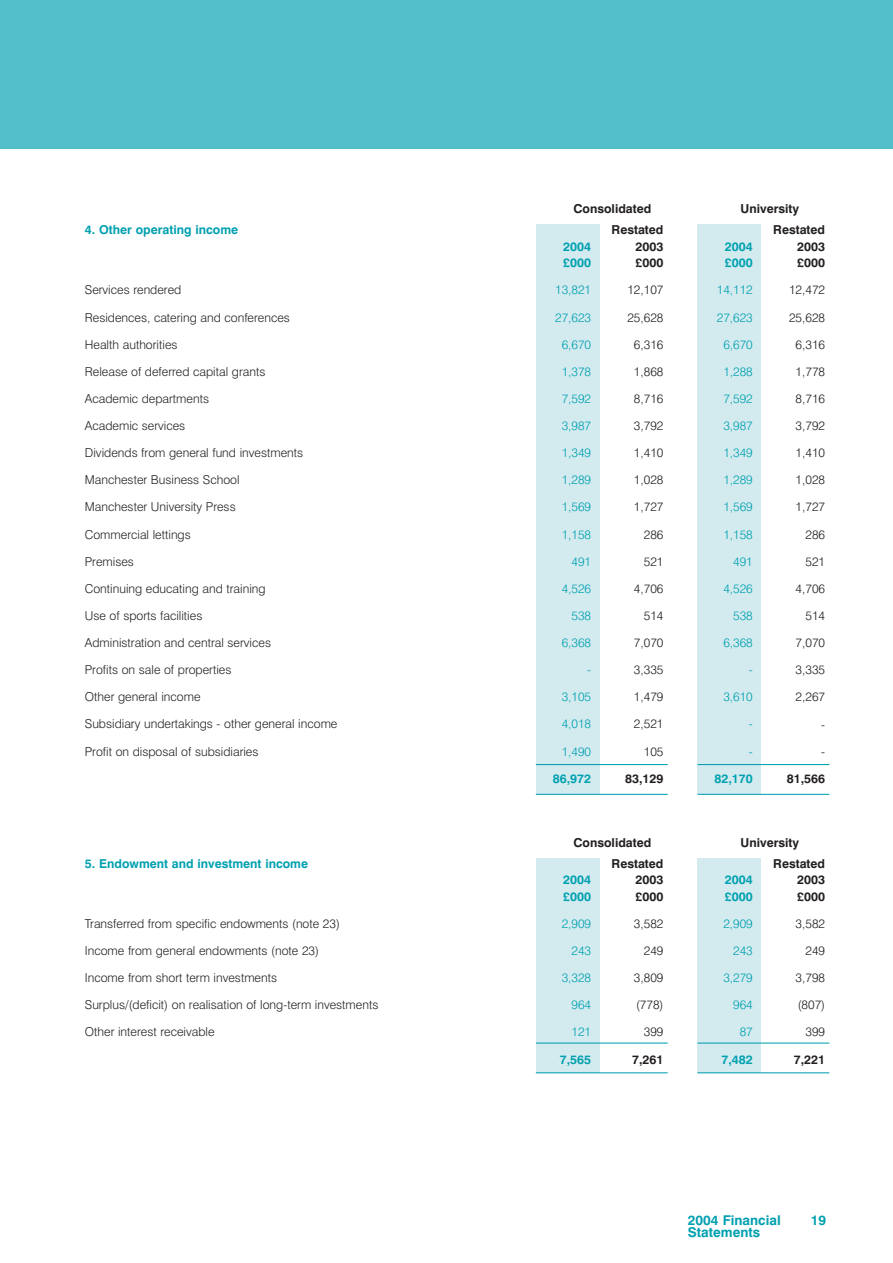
<style>
.page{position:relative;width:893px;height:1263px;background:#fff}
.page>*{position:absolute;margin:0;border:0;box-sizing:border-box;transform-origin:0 0}
.t1{font:700 13.5px "Swiss 721 BT";color:#00a0b0}
.t2{font:300 12.3px "Swiss 721 BT";color:#231f20}
.t3{font:300 12.3px "Swiss 721 BT";color:#00a0b0}
.t4{font:700 12.3px/16.5px "Swiss 721 BT";color:#231f20;text-align:justify}
.t5{font:700 12.3px/16.5px "Swiss 721 BT";color:#00a0b0}
</style>
<div class="page">
<div style="left:536px;top:225px;width:63px;height:569px;background:#d3ebef"></div>
<div style="left:697px;top:225px;width:64px;height:569px;background:#d3ebef"></div>
<hr style="left:536px;top:764px;width:131px;height:1px;background:#00a0b0">
<hr style="left:697px;top:764px;width:132px;height:1px;background:#00a0b0">
<hr style="left:536px;top:794px;width:131px;height:1px;background:#00a0b0">
<hr style="left:697px;top:794px;width:132px;height:1px;background:#00a0b0">
<div style="left:536px;top:858px;width:63px;height:215px;background:#d3ebef"></div>
<div style="left:697px;top:858px;width:64px;height:215px;background:#d3ebef"></div>
<hr style="left:536px;top:1043px;width:131px;height:1px;background:#00a0b0">
<hr style="left:697px;top:1043px;width:132px;height:1px;background:#00a0b0">
<hr style="left:536px;top:1072px;width:131px;height:1px;background:#00a0b0">
<hr style="left:697px;top:1072px;width:132px;height:1px;background:#00a0b0">
<div style="left:0;top:0;width:892px;height:149px;background:#52bec9"></div>
<p class="t5" style="left:85px;top:223px;width:155px">4. Other operating income</p>
<p class="t2" style="left:85px;top:286px;width:98px">Services rendered</p>
<p class="t2" style="left:85px;top:313px;width:207px">Residences, catering and conferences</p>
<p class="t2" style="left:85px;top:340px;width:94px">Health authorities</p>
<p class="t2" style="left:85px;top:367px;width:182px">Release of deferred capital grants</p>
<p class="t2" style="left:85px;top:394px;width:126px">Academic departments</p>
<p class="t2" style="left:85px;top:421px;width:102px">Academic services</p>
<p class="t2" style="left:85px;top:448px;width:220px">Dividends from general fund investments</p>
<p class="t2" style="left:85px;top:476px;width:156px">Manchester Business School</p>
<p class="t2" style="left:85px;top:503px;width:152px">Manchester University Press</p>
<p class="t2" style="left:85px;top:530px;width:107px">Commercial lettings</p>
<p class="t2" style="left:85px;top:557px;width:51px">Premises</p>
<p class="t2" style="left:85px;top:584px;width:182px">Continuing educating and training</p>
<p class="t2" style="left:85px;top:611px;width:119px">Use of sports facilities</p>
<p class="t2" style="left:85px;top:638px;width:188px">Administration and central services</p>
<p class="t2" style="left:85px;top:665px;width:148px">Profits on sale of properties</p>
<p class="t2" style="left:85px;top:693px;width:117px">Other general income</p>
<p class="t2" style="left:85px;top:720px;width:254px">Subsidiary undertakings - other general income</p>
<p class="t2" style="left:85px;top:747px;width:175px">Profit on disposal of subsidiaries</p>
<p class="t5" style="left:85px;top:857px;width:225px">5. Endowment and investment income</p>
<p class="t2" style="left:85px;top:919px;width:256px">Transferred from specific endowments (note 23)</p>
<p class="t2" style="left:85px;top:946px;width:236px">Income from general endowments (note 23)</p>
<p class="t2" style="left:85px;top:973px;width:194px">Income from short term investments</p>
<p class="t2" style="left:85px;top:1001px;width:295px">Surplus/(deficit) on realisation of long-term investments</p>
<p class="t2" style="left:85px;top:1028px;width:131px">Other interest receivable</p>
<p class="t4" style="left:573px;top:202px;width:79px">Consolidated</p>
<p class="t4" style="left:740px;top:202px;width:60px">University</p>
<p class="t5" style="left:563px;top:240px;width:29px">2004 £000</p>
<p class="t3" style="left:555px;top:286px;width:38px">13,821</p>
<p class="t3" style="left:555px;top:313px;width:38px">27,623</p>
<p class="t3" style="left:561px;top:340px;width:31px">6,670</p>
<p class="t3" style="left:561px;top:367px;width:31px">1,378</p>
<p class="t3" style="left:561px;top:394px;width:31px">7,592</p>
<p class="t3" style="left:561px;top:421px;width:31px">3,987</p>
<p class="t3" style="left:561px;top:448px;width:31px">1,349</p>
<p class="t3" style="left:561px;top:476px;width:31px">1,289</p>
<p class="t3" style="left:561px;top:503px;width:31px">1,569</p>
<p class="t3" style="left:561px;top:530px;width:31px">1,158</p>
<p class="t3" style="left:571px;top:557px;width:21px">491</p>
<p class="t3" style="left:561px;top:584px;width:31px">4,526</p>
<p class="t3" style="left:571px;top:611px;width:21px">538</p>
<p class="t3" style="left:561px;top:638px;width:31px">6,368</p>
<p class="t3" style="left:587px;top:665px;width:6px">-</p>
<p class="t3" style="left:561px;top:693px;width:31px">3,105</p>
<p class="t3" style="left:561px;top:720px;width:31px">4,018</p>
<p class="t3" style="left:561px;top:747px;width:31px">1,490</p>
<p class="t5" style="left:552px;top:772px;width:40px">86,972</p>
<p class="t4" style="left:635px;top:223px;width:29px;text-indent:-24px">Restated 2003 £000</p>
<p class="t2" style="left:627px;top:286px;width:38px">12,107</p>
<p class="t2" style="left:627px;top:313px;width:38px">25,628</p>
<p class="t2" style="left:634px;top:340px;width:31px">6,316</p>
<p class="t2" style="left:634px;top:367px;width:31px">1,868</p>
<p class="t2" style="left:634px;top:394px;width:31px">8,716</p>
<p class="t2" style="left:634px;top:421px;width:31px">3,792</p>
<p class="t2" style="left:634px;top:448px;width:31px">1,410</p>
<p class="t2" style="left:634px;top:476px;width:31px">1,028</p>
<p class="t2" style="left:634px;top:503px;width:31px">1,727</p>
<p class="t2" style="left:643px;top:530px;width:21px">286</p>
<p class="t2" style="left:643px;top:557px;width:21px">521</p>
<p class="t2" style="left:634px;top:584px;width:31px">4,706</p>
<p class="t2" style="left:643px;top:611px;width:21px">514</p>
<p class="t2" style="left:634px;top:638px;width:31px">7,070</p>
<p class="t2" style="left:634px;top:665px;width:31px">3,335</p>
<p class="t2" style="left:634px;top:693px;width:31px">1,479</p>
<p class="t2" style="left:634px;top:720px;width:31px">2,521</p>
<p class="t2" style="left:643px;top:747px;width:21px">105</p>
<p class="t4" style="left:625px;top:772px;width:40px">83,129</p>
<p class="t5" style="left:724px;top:240px;width:29px">2004 £000</p>
<p class="t3" style="left:716px;top:286px;width:38px">14,112</p>
<p class="t3" style="left:716px;top:313px;width:38px">27,623</p>
<p class="t3" style="left:723px;top:340px;width:31px">6,670</p>
<p class="t3" style="left:723px;top:367px;width:31px">1,288</p>
<p class="t3" style="left:723px;top:394px;width:31px">7,592</p>
<p class="t3" style="left:723px;top:421px;width:31px">3,987</p>
<p class="t3" style="left:723px;top:448px;width:31px">1,349</p>
<p class="t3" style="left:723px;top:476px;width:31px">1,289</p>
<p class="t3" style="left:723px;top:503px;width:31px">1,569</p>
<p class="t3" style="left:723px;top:530px;width:31px">1,158</p>
<p class="t3" style="left:733px;top:557px;width:21px">491</p>
<p class="t3" style="left:723px;top:584px;width:31px">4,526</p>
<p class="t3" style="left:733px;top:611px;width:21px">538</p>
<p class="t3" style="left:723px;top:638px;width:31px">6,368</p>
<p class="t3" style="left:748px;top:665px;width:6px">-</p>
<p class="t3" style="left:723px;top:693px;width:31px">3,610</p>
<p class="t3" style="left:748px;top:720px;width:6px">-</p>
<p class="t3" style="left:748px;top:747px;width:6px">-</p>
<p class="t5" style="left:714px;top:772px;width:40px">82,170</p>
<p class="t4" style="left:797px;top:223px;width:29px;text-indent:-24px">Restated 2003 £000</p>
<p class="t2" style="left:789px;top:286px;width:38px">12,472</p>
<p class="t2" style="left:789px;top:313px;width:38px">25,628</p>
<p class="t2" style="left:795px;top:340px;width:31px">6,316</p>
<p class="t2" style="left:795px;top:367px;width:31px">1,778</p>
<p class="t2" style="left:795px;top:394px;width:31px">8,716</p>
<p class="t2" style="left:795px;top:421px;width:31px">3,792</p>
<p class="t2" style="left:795px;top:448px;width:31px">1,410</p>
<p class="t2" style="left:795px;top:476px;width:31px">1,028</p>
<p class="t2" style="left:795px;top:503px;width:31px">1,727</p>
<p class="t2" style="left:805px;top:530px;width:21px">286</p>
<p class="t2" style="left:805px;top:557px;width:21px">521</p>
<p class="t2" style="left:795px;top:584px;width:31px">4,706</p>
<p class="t2" style="left:805px;top:611px;width:21px">514</p>
<p class="t2" style="left:795px;top:638px;width:31px">7,070</p>
<p class="t2" style="left:795px;top:665px;width:31px">3,335</p>
<p class="t2" style="left:795px;top:693px;width:31px">2,267</p>
<p class="t2" style="left:821px;top:720px;width:6px">-</p>
<p class="t2" style="left:821px;top:747px;width:6px">-</p>
<p class="t4" style="left:786px;top:772px;width:40px">81,566</p>
<p class="t4" style="left:573px;top:835px;width:79px">Consolidated</p>
<p class="t4" style="left:740px;top:835px;width:60px">University</p>
<p class="t5" style="left:563px;top:873px;width:29px">2004 £000</p>
<p class="t3" style="left:561px;top:919px;width:31px">2,909</p>
<p class="t3" style="left:571px;top:946px;width:21px">243</p>
<p class="t3" style="left:561px;top:973px;width:31px">3,328</p>
<p class="t3" style="left:571px;top:1001px;width:21px">964</p>
<p class="t3" style="left:571px;top:1028px;width:21px">121</p>
<p class="t5" style="left:559px;top:1052px;width:33px">7,565</p>
<p class="t4" style="left:635px;top:857px;width:29px;text-indent:-24px">Restated 2003 £000</p>
<p class="t2" style="left:634px;top:919px;width:31px">3,582</p>
<p class="t2" style="left:643px;top:946px;width:21px">249</p>
<p class="t2" style="left:634px;top:973px;width:31px">3,809</p>
<p class="t2" style="left:636px;top:1001px;width:29px">(778)</p>
<p class="t2" style="left:643px;top:1028px;width:21px">399</p>
<p class="t4" style="left:632px;top:1052px;width:33px">7,261</p>
<p class="t5" style="left:725px;top:873px;width:29px">2004 £000</p>
<p class="t3" style="left:723px;top:919px;width:31px">2,909</p>
<p class="t3" style="left:733px;top:946px;width:21px">243</p>
<p class="t3" style="left:723px;top:973px;width:31px">3,279</p>
<p class="t3" style="left:733px;top:1001px;width:21px">964</p>
<p class="t3" style="left:739px;top:1028px;width:15px">87</p>
<p class="t5" style="left:721px;top:1052px;width:33px">7,482</p>
<p class="t4" style="left:797px;top:857px;width:29px;text-indent:-24px">Restated 2003 £000</p>
<p class="t2" style="left:795px;top:919px;width:31px">3,582</p>
<p class="t2" style="left:805px;top:946px;width:21px">249</p>
<p class="t2" style="left:795px;top:973px;width:31px">3,798</p>
<p class="t2" style="left:797px;top:1001px;width:29px">(807)</p>
<p class="t2" style="left:805px;top:1028px;width:21px">399</p>
<p class="t4" style="left:793px;top:1052px;width:33px">7,221</p>
<p class="t1" style="left:688px;top:1216px;width:94px">2004 Financial</p>
<p class="t1" style="left:811px;top:1216px;width:17px">19</p>
<p class="t1" style="left:688px;top:1228px;width:74px">Statements</p>
</div>
